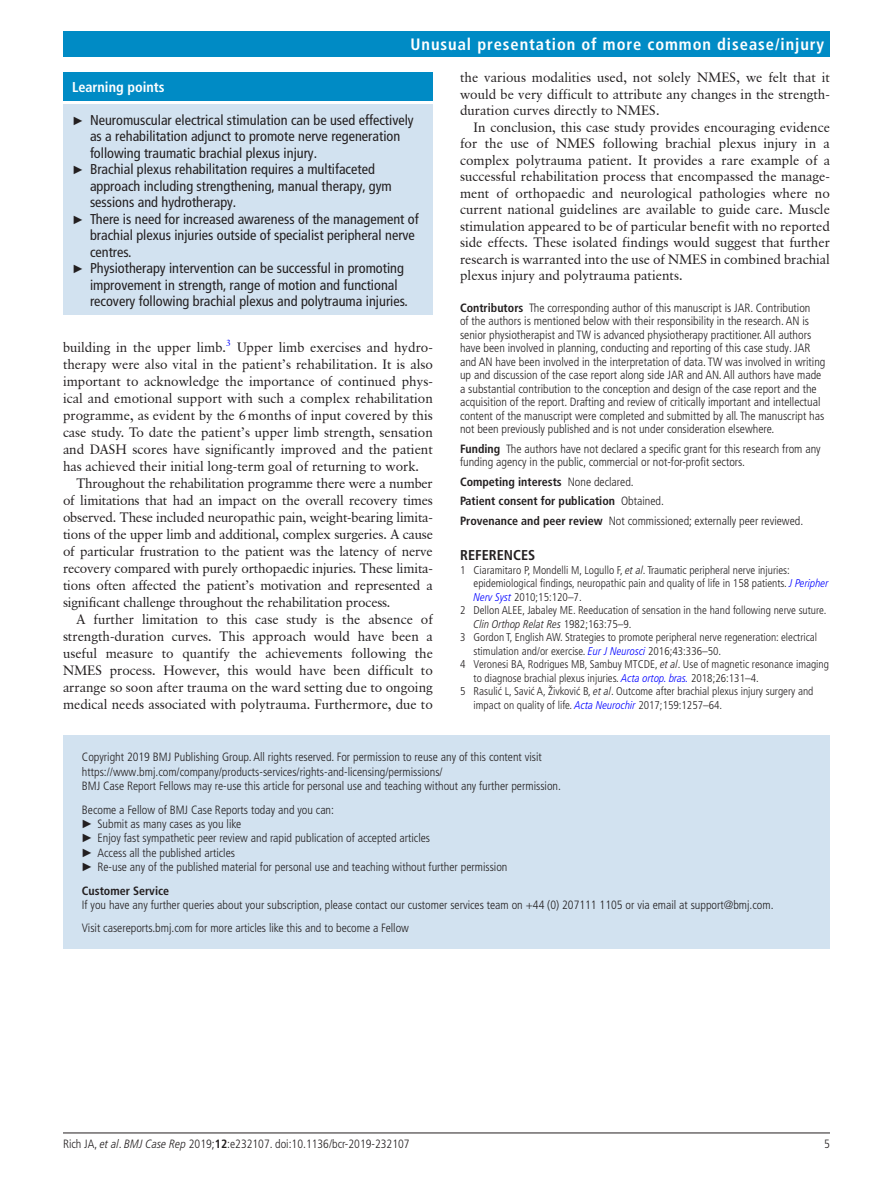
<style>
.page{position:relative;width:893px;height:1191px;background:#fff}
.page>*{position:absolute;margin:0;border:0;box-sizing:border-box;transform-origin:0 0}
.t1{font:700 condensed 16.5px "Frutiger LT Pro";letter-spacing:.055em;color:#fff}
.t2{font:condensed 14.25px "Frutiger LT Pro";color:#231f20}
.t3{font:700 condensed 14.25px "Frutiger LT Pro";color:#fff}
.t4{font:700 condensed 14.25px "Frutiger LT Std";color:#231f20}
.t5{font:13.5px/17px "Classical Garamond BT";color:#231f20;text-align:justify}
.t6{font:300 condensed 12px/13.5px "Frutiger LT Pro";color:#231f20}
.t7{font:700 condensed 12px/19.5px "Frutiger LT Pro";color:#231f20}
.t8{font:300 condensed 11.25px "Frutiger LT Pro";color:#231f20}
.t9{font:italic 300 condensed 11.25px "Frutiger LT Pro";color:#231f20}
.s1{font-family:"Arial";font-stretch:normal;font-size:12px}
.s2{font-weight:700}
.s3{font-weight:300}
.s4{font-style:italic}
.s5{font-style:italic;color:#00f}
.s6{font-style:normal}
.s7{font-family:"Arial";font-weight:400;font-stretch:normal}
</style>
<div class="page">
<hr style="left:63px;top:1132px;width:767px;height:1px;background:#231f20">
<div style="left:63px;top:31px;width:767px;height:25px;background:#008bc5"></div>
<div style="left:63px;top:72px;width:370px;height:29px;background:#008bc5"></div>
<div style="left:63px;top:105px;width:370px;height:210px;background:#d2e2f0"></div>
<div style="left:63px;top:736px;width:767px;height:213px;background:#d2e2f0"></div>
<p class="t1" style="left:411px;top:34px;width:415px">Unusual presentation of more common disease/injury</p>
<p class="t3" style="left:72px;top:78px;width:94px">Learning points</p>
<p class="t2" style="left:72px;top:111px;width:343px"><span class="s1">►</span> Neuromuscular electrical stimulation can be used effectively</p>
<p class="t2" style="left:90px;top:128px;width:312px">as a rehabilitation adjunct to promote nerve regeneration</p>
<p class="t2" style="left:90px;top:144px;width:229px">following traumatic brachial plexus injury.</p>
<p class="t2" style="left:72px;top:161px;width:304px"><span class="s1">►</span> Brachial plexus rehabilitation requires a multifaceted</p>
<p class="t2" style="left:90px;top:177px;width:303px">approach including strengthening, manual therapy, gym</p>
<p class="t2" style="left:90px;top:194px;width:148px">sessions and hydrotherapy.</p>
<p class="t2" style="left:72px;top:210px;width:348px"><span class="s1">►</span> There is need for increased awareness of the management of</p>
<p class="t2" style="left:90px;top:227px;width:326px">brachial plexus injuries outside of specialist peripheral nerve</p>
<p class="t2" style="left:90px;top:243px;width:43px">centres.</p>
<p class="t2" style="left:72px;top:260px;width:333px"><span class="s1">►</span> Physiotherapy intervention can be successful in promoting</p>
<p class="t2" style="left:90px;top:276px;width:309px">improvement in strength, range of motion and functional</p>
<p class="t2" style="left:90px;top:293px;width:319px">recovery following brachial plexus and polytrauma injuries.</p>
<p class="t5" style="left:63px;top:339px;width:371px">building in the upper limb.<sup>3</sup> Upper limb exercises and hydro&shy;therapy were also vital in the patient’s rehabilitation. It is also important to acknowledge the importance of continued phys&shy;ical and emotional support with such a complex rehabilitation programme, as evident by the 6months of input covered by this case study. To date the patient’s upper limb strength, sensation and DASH scores have significantly improved and the patient has achieved their initial long-term goal of returning to work.</p>
<p class="t5" style="left:63px;top:474px;width:371px;text-indent:14px">Throughout the rehabilitation programme there were a number of limitations that had an impact on the overall recovery times observed. These included neuropathic pain, weight-bearing limita&shy;tions of the upper limb and additional, complex surgeries. A cause of particular frustration to the patient was the latency of nerve recovery compared with purely orthopaedic injuries. These limita&shy;tions often affected the patient’s motivation and represented a significant challenge throughout the rehabilitation process.</p>
<p class="t5" style="left:63px;top:610px;width:371px;text-indent:14px">A further limitation to this case study is the absence of strength-duration curves. This approach would have been a useful measure to quantify the achievements following the NMES process. However, this would have been difficult to arrange so soon after trauma on the ward setting due to ongoing medical needs associated with polytrauma. Furthermore, due to</p>
<p class="t5" style="left:460px;top:69px;width:371px;line-height:16.5px">the various modalities used, not solely NMES, we felt that it would be very difficult to attribute any changes in the strength&shy;duration curves directly to NMES.</p>
<p class="t5" style="left:460px;top:119px;width:371px;line-height:16.5px;text-indent:14px">In conclusion, this case study provides encouraging evidence for the use of NMES following brachial plexus injury in a complex polytrauma patient. It provides a rare example of a successful rehabilitation process that encompassed the manage&shy;ment of orthopaedic and neurological pathologies where no current national guidelines are available to guide care. Muscle stimulation appeared to be of particular benefit with no reported side effects. These isolated findings would suggest that further research is warranted into the use of NMES in combined brachial plexus injury and polytrauma patients.</p>
<p class="t6" style="left:460px;top:301px;width:367px"><span class="s2">Contributors</span> The corresponding author of this manuscript is JAR. Contribution<br>of the authors is mentioned below with their responsibility in the research. AN is senior physiotherapist and TW is advanced physiotherapy practitioner. All authors have been involved in planning, conducting and reporting of this case study. JAR and AN have been involved in the interpretation of data. TW was involved in writing up and discussion of the case report along side JAR and AN. All authors have made a substantial contribution to the conception and design of the case report and the acquisition of the report. Drafting and review of critically important and intellectual content of the manuscript were completed and submitted by all. The manuscript has not been previously published and is not under consideration elsewhere.</p>
<p class="t6" style="left:460px;top:442px;width:362px"><span class="s2">Funding</span> The authors have not declared a specific grant for this research from any funding agency in the public, commercial or not-for-profit sectors.</p>
<p class="t7" style="left:460px;top:472px;width:345px">Competing interests <span class="s3">None declared.<br></span>Patient consent for publication <span class="s3">Obtained.<br></span>Provenance and peer review <span class="s3">Not commissioned; externally peer reviewed.</span></p>
<p class="t4" style="left:460px;top:547px;width:77px">REFERENCES</p>
<p class="t8" style="left:460px;top:563px;width:331px">1 Ciaramitaro P, Mondelli M, Logullo F, <span class="s4">et al</span>. Traumatic peripheral nerve injuries:</p>
<p class="t8" style="left:474px;top:577px;width:356px">epidemiological findings, neuropathic pain and quality of life in 158 patients. <span class="s5">J Peripher</span></p>
<p class="t8" style="left:474px;top:590px;width:110px"><span class="s5">Nerv Syst</span> 2010;15:120–7.</p>
<p class="t8" style="left:460px;top:604px;width:368px">2 Dellon ALEE, Jabaley ME. Reeducation of sensation in the hand following nerve suture.</p>
<p class="t9" style="left:474px;top:617px;width:159px">Clin Orthop Relat Res <span class="s6">1982;163:75–9.</span></p>
<p class="t8" style="left:460px;top:631px;width:359px">3 Gordon T, English AW. Strategies to promote peripheral nerve regeneration: electrical</p>
<p class="t8" style="left:474px;top:644px;width:249px">stimulation and/or exercise. <span class="s5">Eur J Neurosci</span> 2016;43:336–50.</p>
<p class="t8" style="left:460px;top:658px;width:370px">4 Veronesi BA, Rodrigues MB, Sambuy MTCDE, <span class="s4">et al</span>. Use of magnetic resonance imaging</p>
<p class="t8" style="left:474px;top:671px;width:287px">to diagnose brachial plexus injuries. <span class="s5">Acta ortop. bras.</span> 2018;26:131–4.</p>
<p class="t8" style="left:460px;top:685px;width:355px">5 Rasulić L, Savić A, Živković B, <span class="s4">et al</span>. Outcome after brachial plexus injury surgery and</p>
<p class="t8" style="left:474px;top:698px;width:250px">impact on quality of life. <span class="s5">Acta Neurochir</span> 2017;159:1257–64.</p>
<p class="t6" style="left:82px;top:750px;width:481px;line-height:14.4px">Copyright 2019 BMJ Publishing Group. All rights reserved. For permission to reuse any of this content visit https://www.bmj.com/company/products-services/rights-and-licensing/permissions/<br>BMJ Case Report Fellows may re-use this article for personal use and teaching without any further permission.</p>
<p class="t6" style="left:81px;top:802px;width:428px;line-height:14.4px">Become a Fellow of BMJ Case Reports today and you can:<br><span class="s7">►</span> Submit as many cases as you like<br><span class="s7">►</span> Enjoy fast sympathetic peer review and rapid publication of accepted articles<br><span class="s7">►</span> Access all the published articles<br><span class="s7">►</span> Re-use any of the published material for personal use and teaching without further permission</p>
<p class="t7" style="left:82px;top:880px;width:89px">Customer Service</p>
<p class="t6" style="left:82px;top:893px;width:693px;line-height:23.4px">If you have any further queries about your subscription, please contact our customer services team on +44 (0) 207111 1105 or via email at support@bmj.com.<br>Visit casereports.bmj.com for more articles like this and to become a Fellow</p>
<p class="t6" style="left:63px;top:1136px;width:348px">Rich JA, <span class="s4">et al</span>. <span class="s4">BMJ Case Rep</span> 2019;<span class="s2">12</span>:e232107. doi:10.1136/bcr-2019-232107</p>
<p class="t6" style="left:824px;top:1136px;width:7px">5</p>
</div>
